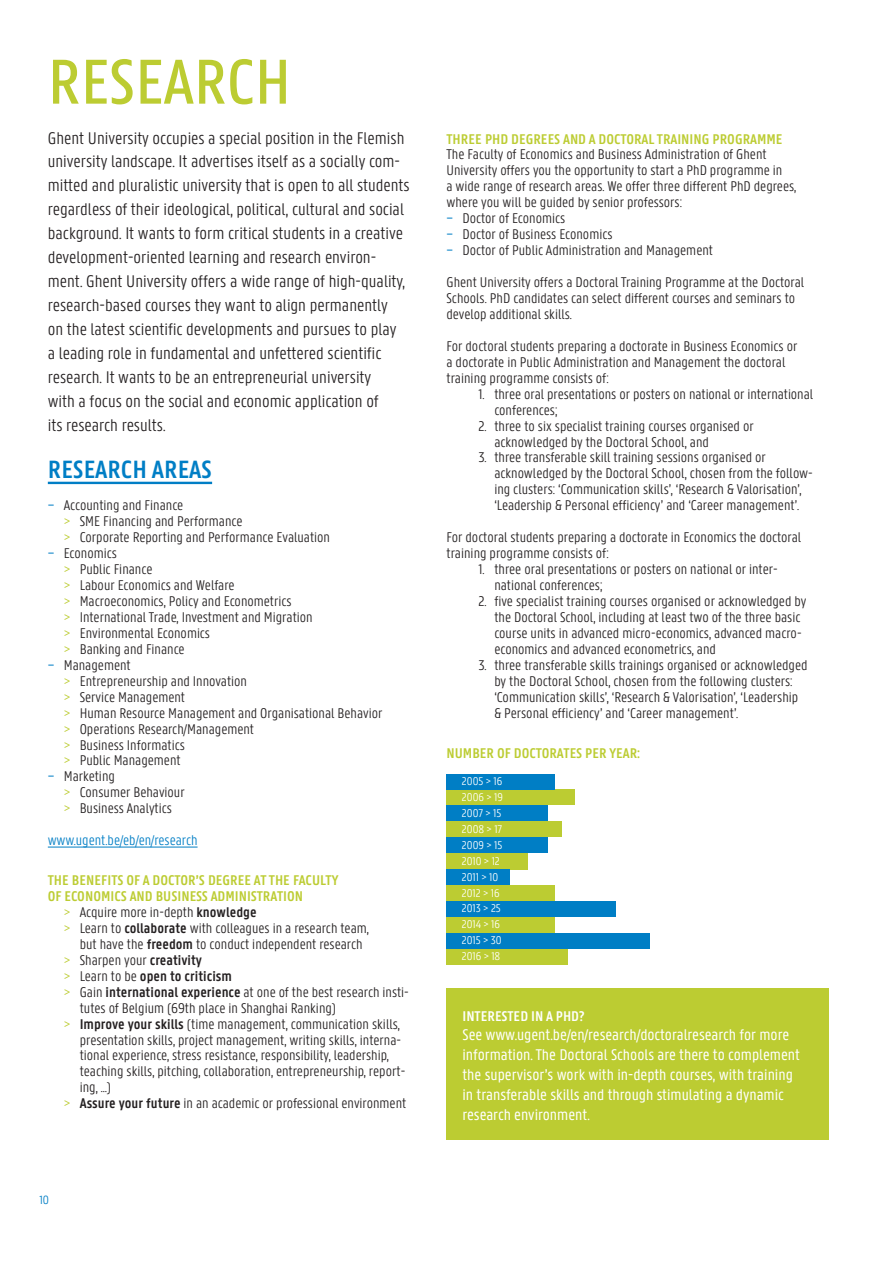
<style>
.page{position:relative;width:893px;height:1263px;background:#fff}
.page>*{position:absolute;margin:0;border:0;box-sizing:border-box;transform-origin:0 0}
.t1{font:500 67.5px "Panno Text";color:#bccc32}
.t2{font:600 26.7px "Panno Text";color:#007ec5}
.t3{font:300 18px/23.9px "U Gent Panno Text";color:#231f20}
.t4{font:16.5px/19.8px "U Gent Panno Text";color:#fff}
.t5{font:300 15px/15.9px "U Gent Panno Text";color:#231f20}
.t6{font:600 15px "U Gent Panno Text";color:#bccc32}
.t7{font:300 15px "U Gent Panno Text";color:#007ec5}
.t8{font:600 15px "Panno Text";color:#231f20}
.t9{font:600 15px "U Gent Panno Text";color:#fff}
.t10{font:300 12.75px "U Gent Panno Text";color:#007ec5}
.t11{font:300 12px/15.9px "U Gent Panno Text";color:#fff}
.s1{font-family:"Panno Text";font-weight:400;color:#007ec5}
.s2{font-family:"Panno Text";color:#bccc32}
.s3{font-family:"Panno Text";font-weight:600}
.s4{font-weight:300;color:#bccc32}
.s5{font-family:"U Gent Panno Text";font-weight:300}
</style>
<div class="page">
<hr style="left:48px;top:482px;width:164px;height:2px;background:#007ec5">
<hr style="left:48px;top:847px;width:150px;height:1px;background:#007ec5">
<div style="left:446px;top:989px;width:383px;height:151px;background:#bccc32"></div>
<div style="left:446px;top:949px;width:122px;height:16px;background:#bccc32"></div>
<div style="left:446px;top:933px;width:204px;height:16px;background:#007ec5"></div>
<div style="left:446px;top:917px;width:109px;height:16px;background:#bccc32"></div>
<div style="left:446px;top:901px;width:170px;height:16px;background:#007ec5"></div>
<div style="left:446px;top:885px;width:109px;height:16px;background:#bccc32"></div>
<div style="left:446px;top:853px;width:82px;height:16px;background:#bccc32"></div>
<div style="left:446px;top:869px;width:64px;height:16px;background:#007ec5"></div>
<div style="left:446px;top:837px;width:102px;height:16px;background:#007ec5"></div>
<div style="left:446px;top:821px;width:116px;height:16px;background:#bccc32"></div>
<div style="left:446px;top:805px;width:102px;height:16px;background:#007ec5"></div>
<div style="left:446px;top:789px;width:129px;height:16px;background:#bccc32"></div>
<div style="left:446px;top:774px;width:109px;height:15px;background:#007ec5"></div>
<h1 class="t1" style="left:48px;top:45px;width:245px">RESEARCH</h1>
<p class="t3" style="left:48px;top:126px;width:363px">Ghent University occupies a special position in the Flemish university landscape. It advertises itself as a socially com&shy;mitted and pluralistic university that is open to all students regardless of their ideological, political, cultural and social background. It wants to form critical students in a creative development-oriented learning and research environ&shy;ment. Ghent University offers a wide range of high-quality, research-based courses they want to align permanently<br>on the latest scientific developments and pursues to play<br>a leading role in fundamental and unfettered scientific research. It wants to be an entrepreneurial university<br>with a focus on the social and economic application of<br>its research results.</p>
<h2 class="t2" style="left:48px;top:455px;width:166px">RESEARCH AREAS</h2>
<p class="t5" style="left:48px;top:497px;width:137px"><span class="s1">−</span> Accounting and Finance</p>
<p class="t5" style="left:64px;top:513px;width:180px"><span class="s2">&gt;</span> SME Financing and Performance</p>
<p class="t5" style="left:64px;top:529px;width:268px"><span class="s2">&gt;</span> Corporate Reporting and Performance Evaluation</p>
<p class="t5" style="left:48px;top:545px;width:71px"><span class="s1">−</span> Economics</p>
<p class="t5" style="left:64px;top:561px;width:90px"><span class="s2">&gt;</span> Public Finance</p>
<p class="t5" style="left:64px;top:577px;width:172px"><span class="s2">&gt;</span> Labour Economics and Welfare</p>
<p class="t5" style="left:64px;top:593px;width:229px"><span class="s2">&gt;</span> Macroeconomics, Policy and Econometrics</p>
<p class="t5" style="left:64px;top:609px;width:250px"><span class="s2">&gt;</span> International Trade, Investment and Migration</p>
<p class="t5" style="left:64px;top:625px;width:148px"><span class="s2">&gt;</span> Environmental Economics</p>
<p class="t5" style="left:64px;top:641px;width:122px"><span class="s2">&gt;</span> Banking and Finance</p>
<p class="t5" style="left:48px;top:657px;width:84px"><span class="s1">−</span> Management</p>
<p class="t5" style="left:64px;top:673px;width:185px"><span class="s2">&gt;</span> Entrepreneurship and Innovation</p>
<p class="t5" style="left:64px;top:689px;width:123px"><span class="s2">&gt;</span> Service Management</p>
<p class="t5" style="left:64px;top:705px;width:320px"><span class="s2">&gt;</span> Human Resource Management and Organisational Behavior</p>
<p class="t5" style="left:64px;top:721px;width:192px"><span class="s2">&gt;</span> Operations Research/Management</p>
<p class="t5" style="left:64px;top:737px;width:123px"><span class="s2">&gt;</span> Business Informatics</p>
<p class="t5" style="left:64px;top:753px;width:118px"><span class="s2">&gt;</span> Public Management</p>
<p class="t5" style="left:48px;top:768px;width:69px"><span class="s1">−</span> Marketing</p>
<p class="t5" style="left:64px;top:784px;width:122px"><span class="s2">&gt;</span> Consumer Behaviour</p>
<p class="t5" style="left:64px;top:800px;width:110px"><span class="s2">&gt;</span> Business Analytics</p>
<p class="t7" style="left:48px;top:832px;width:151px">www.ugent.be/eb/en/research</p>
<p class="t6" style="left:48px;top:871px;width:292px">THE BENEFITS OF A DOCTOR’S DEGREE AT THE FACULTY</p>
<p class="t6" style="left:48px;top:887px;width:257px">OF ECONOMICS AND BUSINESS ADMINISTRATION</p>
<p class="t5" style="left:64px;top:904px;width:194px"><span class="s2">&gt;</span> Acquire more in-depth <span class="s3">knowledge</span></p>
<p class="t5" style="left:64px;top:920px;width:307px"><span class="s2">&gt;</span> Learn to <span class="s3">collaborate</span> with colleagues in a research team,</p>
<p class="t5" style="left:80px;top:936px;width:284px">but have the <span class="s3">freedom</span> to conduct independent research</p>
<p class="t5" style="left:64px;top:952px;width:140px"><span class="s2">&gt;</span> Sharpen your <span class="s3">creativity</span></p>
<p class="t8" style="left:64px;top:967px;width:170px"><span class="s4">&gt;</span> <span class="s5">Learn to be</span> open to criticism</p>
<p class="t5" style="left:64px;top:984px;width:347px"><span class="s2">&gt;</span> Gain <span class="s3">international experience</span> at one of the best research insti-</p>
<p class="t5" style="left:80px;top:1000px;width:258px">tutes of Belgium (69th place in Shanghai Ranking)</p>
<p class="t5" style="left:64px;top:1016px;width:338px"><span class="s2">&gt;</span> <span class="s3">Improve your skills</span> (time management, communication skills,</p>
<p class="t5" style="left:80px;top:1032px;width:323px">presentation skills, project management, writing skills, interna-</p>
<p class="t5" style="left:80px;top:1048px;width:311px">tional experience, stress resistance, responsibility, leadership,</p>
<p class="t5" style="left:80px;top:1063px;width:327px">teaching skills, pitching, collaboration, entrepreneurship, report-</p>
<p class="t5" style="left:80px;top:1079px;width:33px">ing, …)</p>
<p class="t5" style="left:64px;top:1095px;width:344px"><span class="s2">&gt;</span> <span class="s3">Assure your future</span> in an academic or professional environment</p>
<p class="t10" style="left:39px;top:1192px;width:11px">10</p>
<p class="t6" style="left:446px;top:130px;width:338px">THREE PHD DEGREES AND A DOCTORAL TRAINING PROGRAMME</p>
<p class="t5" style="left:446px;top:147px;width:351px">The Faculty of Economics and Business Administration of Ghent University offers you the opportunity to start a PhD programme in<br>a wide range of research areas. We offer three different PhD degrees, where you will be guided by senior professors:<br><span class="s1">−</span> Doctor of Economics<br><span class="s1">−</span> Doctor of Business Economics<br><span class="s1">−</span> Doctor of Public Administration and Management</p>
<p class="t5" style="left:446px;top:274px;width:359px">Ghent University offers a Doctoral Training Programme at the Doctoral<br>Schools. PhD candidates can select different courses and seminars to develop additional skills.</p>
<p class="t5" style="left:446px;top:338px;width:353px">For doctoral students preparing a doctorate in Business Economics or a doctorate in Public Administration and Management the doctoral training programme consists of:</p>
<p class="t5" style="left:494px;top:386px;width:320px;text-indent:-16px">1. three oral presentations or posters on national or international conferences;</p>
<p class="t5" style="left:494px;top:418px;width:261px;text-indent:-16px">2. three to six specialist training courses organised or acknowledged by the Doctoral School, and</p>
<p class="t5" style="left:494px;top:450px;width:320px;text-indent:-16px">3. three transferable skill training sessions organised or acknowledged by the Doctoral School, chosen from the follow&shy;ing clusters: ‘Communication skills’, ‘Research &amp; Valorisation’, ‘Leadership &amp; Personal efficiency’ and ‘Career management’.</p>
<p class="t5" style="left:446px;top:529px;width:356px">For doctoral students preparing a doctorate in Economics the doctoral training programme consists of:</p>
<p class="t5" style="left:494px;top:561px;width:284px;text-indent:-16px">1. three oral presentations or posters on national or inter&shy;national conferences;</p>
<p class="t5" style="left:494px;top:593px;width:314px;text-indent:-16px">2. five specialist training courses organised or acknowledged by the Doctoral School, including at least two of the three basic course units in advanced micro-economics, advanced macro&shy;economics and advanced econometrics, and</p>
<p class="t5" style="left:494px;top:657px;width:315px;text-indent:-16px">3. three transferable skills trainings organised or acknowledged by the Doctoral School, chosen from the following clusters: ‘Communication skills’, ‘Research &amp; Valorisation’, ‘Leadership &amp; Personal efficiency’ and ‘Career management’.</p>
<p class="t6" style="left:446px;top:744px;width:195px">NUMBER OF DOCTORATES PER YEAR:</p>
<p class="t11" style="left:462px;top:773px;width:43px">2005 &gt; 16<br>2006 &gt; 19<br>2007 &gt; 15<br>2008 &gt; 17<br>2009 &gt; 15<br>2010 &gt; 12<br>2011 &gt; 10<br>2012 &gt; 16<br>2013 &gt; 25<br>2014 &gt; 16<br>2015 &gt; 30<br>2016 &gt; 18</p>
<p class="t9" style="left:462px;top:1007px;width:124px">INTERESTED IN A PHD?</p>
<p class="t4" style="left:462px;top:1025px;width:339px">See www.ugent.be/en/research/doctoralresearch for more information. The Doctoral Schools are there to complement the supervisor’s work with in-depth courses, with training in transferable skills and through stimulating a dynamic research environment.</p>
</div>
